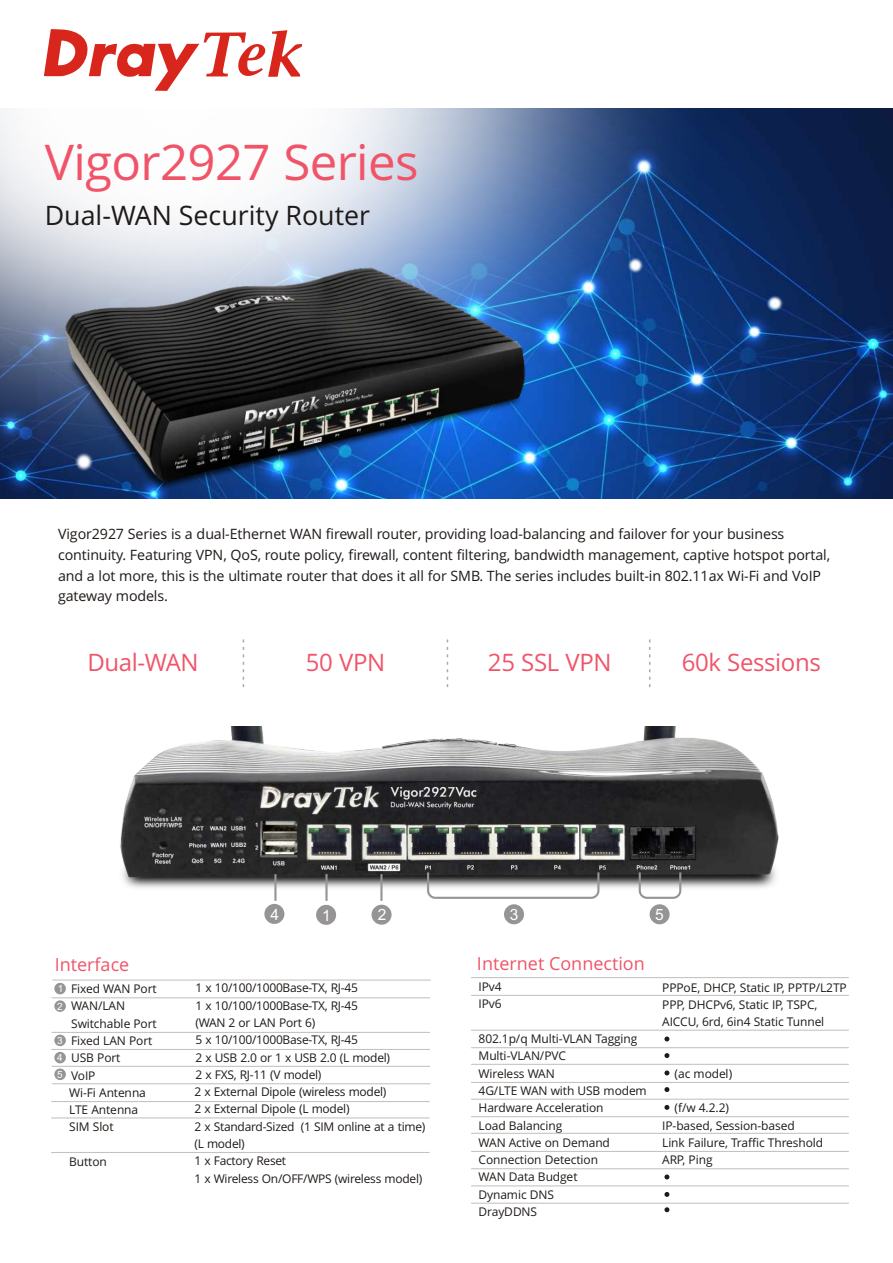
<style>
.page{position:relative;width:893px;height:1263px;background:#fff}
.page>*{position:absolute;margin:0;border:0;box-sizing:border-box;transform-origin:0 0}
.t1{font:49.2px "Open Sans";letter-spacing:-.015em;color:#f05469}
.t2{font:26.85px "Open Sans";color:#1f1a17}
.t3{font:24px "Open Sans";letter-spacing:-.015em;color:#f05469}
.t4{font:18px "Open Sans";color:#f05469}
.t5{font:15.6px "Arial";color:#fff}
.t6{font:14.25px/20.5px "Open Sans";letter-spacing:-.015em;color:#1f1a17}
.t7{font:12px/17.2px "Open Sans";letter-spacing:-.015em;color:#1f1a17}
.t8{font:10.05px/17px "Arial";color:#fff}
</style>
<div class="page">
<img style="left:120px;top:726px;width:659px;height:194px">
<svg style="left:664px;top:1207px;width:5px;height:5px"></svg>
<svg style="left:664px;top:1174px;width:5px;height:5px"></svg>
<svg style="left:664px;top:1192px;width:5px;height:5px"></svg>
<svg style="left:664px;top:1036px;width:5px;height:5px"></svg>
<svg style="left:664px;top:1053px;width:5px;height:5px"></svg>
<svg style="left:664px;top:1070px;width:5px;height:5px"></svg>
<svg style="left:664px;top:1087px;width:5px;height:5px"></svg>
<svg style="left:664px;top:1105px;width:5px;height:5px"></svg>
<hr style="left:471px;top:977px;width:378px;height:1px;background:#c2c2c2">
<hr style="left:471px;top:995px;width:378px;height:1px;background:#c2c2c2">
<hr style="left:471px;top:1030px;width:378px;height:1px;background:#c2c2c2">
<hr style="left:471px;top:1082px;width:378px;height:1px;background:#c2c2c2">
<hr style="left:471px;top:1047px;width:378px;height:1px;background:#c2c2c2">
<hr style="left:471px;top:1064px;width:378px;height:1px;background:#c2c2c2">
<hr style="left:471px;top:1099px;width:378px;height:1px;background:#c2c2c2">
<hr style="left:471px;top:1151px;width:378px;height:1px;background:#c2c2c2">
<hr style="left:471px;top:1116px;width:378px;height:1px;background:#c2c2c2">
<hr style="left:471px;top:1133px;width:378px;height:1px;background:#c2c2c2">
<hr style="left:471px;top:1168px;width:378px;height:1px;background:#c2c2c2">
<hr style="left:471px;top:1185px;width:378px;height:1px;background:#c2c2c2">
<hr style="left:471px;top:1203px;width:378px;height:1px;background:#c2c2c2">
<svg style="left:243px;top:639px;width:1px;height:49px"></svg>
<svg style="left:649px;top:639px;width:1px;height:49px"></svg>
<svg style="left:447px;top:639px;width:1px;height:49px"></svg>
<img style="left:720px;top:109px;width:173px;height:389px">
<img style="left:0;top:109px;width:720px;height:390px">
<img style="left:627px;top:257px;width:17px;height:16px">
<img style="left:545px;top:329px;width:16px;height:16px">
<img style="left:689px;top:372px;width:16px;height:16px">
<img style="left:636px;top:159px;width:16px;height:16px">
<img style="left:580px;top:280px;width:17px;height:16px">
<img style="left:784px;top:436px;width:14px;height:14px">
<img style="left:747px;top:326px;width:14px;height:13px">
<img style="left:51px;top:252px;width:481px;height:242px">
<hr style="left:52px;top:979px;width:379px;height:1px;background:#c2c2c2">
<hr style="left:52px;top:997px;width:378px;height:1px;background:#c2c2c2">
<hr style="left:52px;top:1032px;width:378px;height:1px;background:#c2c2c2">
<hr style="left:52px;top:1049px;width:378px;height:1px;background:#c2c2c2">
<hr style="left:52px;top:1066px;width:378px;height:1px;background:#c2c2c2">
<div style="left:316px;top:905px;width:20px;height:20px;background:#969494;border-radius:50%"></div>
<div style="left:372px;top:905px;width:20px;height:20px;background:#969494;border-radius:50%"></div>
<div style="left:504px;top:904px;width:20px;height:20px;background:#969494;border-radius:50%"></div>
<div style="left:264px;top:904px;width:20px;height:20px;background:#969494;border-radius:50%"></div>
<hr style="left:325px;top:874px;width:3px;height:27px;background:#969494">
<svg style="left:426px;top:870px;width:175px;height:30px"></svg>
<hr style="left:274px;top:874px;width:3px;height:27px;background:#969494">
<hr style="left:380px;top:874px;width:3px;height:27px;background:#969494">
<svg style="left:638px;top:870px;width:44px;height:30px"></svg>
<div style="left:650px;top:904px;width:20px;height:20px;background:#969494;border-radius:50%"></div>
<div style="left:54px;top:983px;width:12px;height:11px;background:#969494;border-radius:50%"></div>
<div style="left:54px;top:1000px;width:12px;height:12px;background:#969494;border-radius:50%"></div>
<div style="left:54px;top:1034px;width:12px;height:12px;background:#969494;border-radius:50%"></div>
<div style="left:54px;top:1052px;width:12px;height:11px;background:#969494;border-radius:50%"></div>
<div style="left:54px;top:1068px;width:12px;height:12px;background:#969494;border-radius:50%"></div>
<svg style="left:44px;top:29px;width:258px;height:62px"></svg>
<img style="left:767px;top:295px;width:16px;height:16px">
<img style="left:523px;top:451px;width:14px;height:15px">
<hr style="left:52px;top:1083px;width:378px;height:1px;background:#c2c2c2">
<hr style="left:51px;top:1101px;width:379px;height:1px;background:#c2c2c2">
<hr style="left:51px;top:1152px;width:379px;height:1px;background:#c2c2c2">
<hr style="left:51px;top:1117px;width:379px;height:1px;background:#c2c2c2">
<h1 class="t1" style="left:45px;top:142px;width:375px">Vigor2927 Series</h1>
<h2 class="t2" style="left:45px;top:205px;width:327px">Dual-WAN Security Router</h2>
<p class="t6" style="left:58px;top:525px;width:774px">Vigor2927 Series is a dual-Ethernet WAN firewall router, providing load-balancing and failover for your business continuity. Featuring VPN, QoS, route policy, firewall, content filtering, bandwidth management, captive hotspot portal, and a lot more, this is the ultimate router that does it all for SMB. The series includes built-in 802.11ax Wi-Fi and VoIP gateway models.</p>
<h3 class="t3" style="left:87px;top:652px;width:113px">Dual-WAN</h3>
<h3 class="t3" style="left:306px;top:652px;width:81px">50 VPN</h3>
<h3 class="t3" style="left:488px;top:652px;width:125px">25 SSL VPN</h3>
<h3 class="t3" style="left:682px;top:652px;width:141px">60k Sessions</h3>
<h3 class="t5" style="left:271px;top:908px;width:10px">4</h3>
<h3 class="t5" style="left:322px;top:909px;width:10px">1</h3>
<h3 class="t5" style="left:378px;top:909px;width:10px">2</h3>
<h3 class="t5" style="left:510px;top:908px;width:10px">3</h3>
<h3 class="t5" style="left:655px;top:908px;width:10px">5</h3>
<h3 class="t4" style="left:55px;top:958px;width:76px">Interface</h3>
<p class="t8" style="left:57px;top:981px;width:7px;line-height:17.4px">1<br>2</p>
<p class="t8" style="left:57px;top:1033px;width:7px;text-align:justify">3<br>4<br>5</p>
<p class="t7" style="left:71px;top:981px;width:87px">Fixed WAN Port</p>
<p class="t7" style="left:195px;top:980px;width:164px">1 x 10/100/1000Base-TX, RJ-45</p>
<p class="t7" style="left:71px;top:998px;width:87px">WAN/LAN<br>Switchable Port<br>Fixed LAN Port<br>USB Port<br>VoIP</p>
<p class="t7" style="left:195px;top:998px;width:196px">1 x 10/100/1000Base-TX, RJ-45 (WAN 2 or LAN Port 6)<br>5 x 10/100/1000Base-TX, RJ-45<br>2 x USB 2.0 or 1 x USB 2.0 (L model)<br>2 x FXS, RJ-11 (V model)</p>
<p class="t7" style="left:69px;top:1085px;width:78px">Wi-Fi Antenna</p>
<p class="t7" style="left:194px;top:1084px;width:194px">2 x External Dipole (wireless model)</p>
<p class="t7" style="left:69px;top:1102px;width:71px">LTE Antenna<br>SIM Slot</p>
<p class="t7" style="left:69px;top:1154px;width:39px">Button</p>
<p class="t7" style="left:194px;top:1102px;width:233px">2 x External Dipole (L model)<br>2 x Standard-Sized (1 SIM online at a time) (L model)<br>1 x Factory Reset<br>1 x Wireless On/OFF/WPS (wireless model)</p>
<h3 class="t4" style="left:477px;top:956px;width:169px">Internet Connection</h3>
<p class="t7" style="left:478px;top:979px;width:25px">IPv4<br>IPv6</p>
<p class="t7" style="left:478px;top:1031px;width:170px">802.1p/q Multi-VLAN Tagging<br>Multi-VLAN/PVC<br>Wireless WAN<br>4G/LTE WAN with USB modem<br>Hardware Acceleration<br>Load Balancing<br>WAN Active on Demand<br>Connection Detection<br>WAN Data Budget<br>Dynamic DNS<br>DrayDDNS</p>
<p class="t7" style="left:662px;top:980px;width:186px">PPPoE, DHCP, Static IP, PPTP/L2TP</p>
<p class="t7" style="left:662px;top:997px;width:164px">PPP, DHCPv6, Static IP, TSPC,<br>AICCU, 6rd, 6in4 Static Tunnel</p>
<p class="t7" style="left:675px;top:1066px;width:59px">(ac model)</p>
<p class="t7" style="left:662px;top:1100px;width:163px;text-indent:12px">(f/w 4.2.2)<br>IP-based, Session-based<br>Link Failure, Traffic Threshold<br>ARP, Ping</p>
</div>
